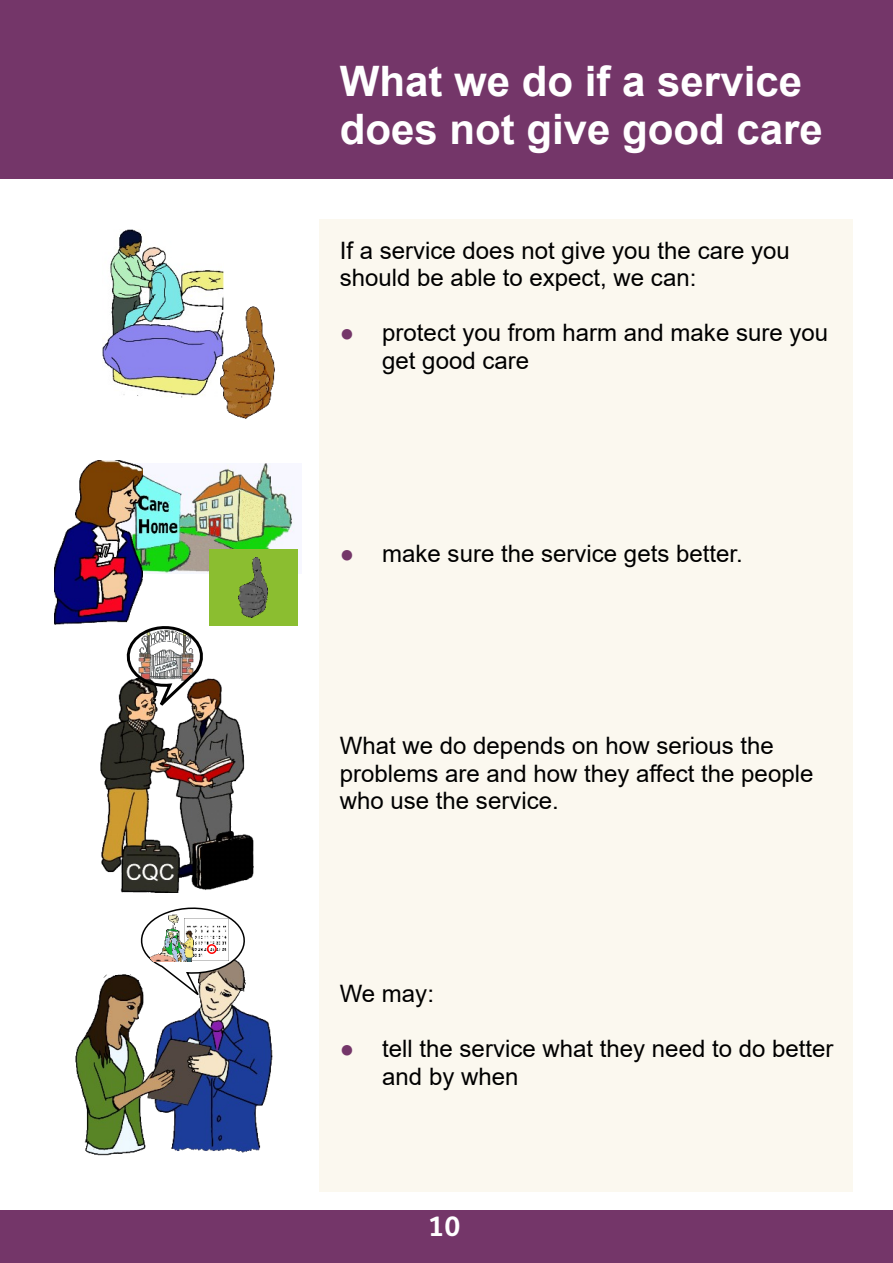
<style>
.page{position:relative;width:893px;height:1263px;background:#fff}
.page>*{position:absolute;margin:0;border:0;box-sizing:border-box;transform-origin:0 0}
.t1{font:700 42px/48.2px "Arial";color:#fff}
.t2{font:700 27px "FS Me";color:#fff}
.t3{font:24px/27.5px "Arial";color:#000}
.s1{font-family:"Times New Roman";color:#743669}
</style>
<div class="page">
<div style="left:0;top:1210px;width:893px;height:53px;background:#743669"></div>
<img style="left:142px;top:464px;width:156px;height:109px">
<div style="left:320px;top:219px;width:533px;height:973px;background:#fbf8ef"></div>
<div style="left:0;top:0;width:893px;height:178px;background:#743669"></div>
<img style="left:54px;top:461px;width:88px;height:164px">
<div style="left:209px;top:549px;width:88px;height:77px;background:#8bbe30"></div>
<img style="left:239px;top:557px;width:29px;height:60px">
<img style="left:102px;top:229px;width:121px;height:168px">
<img style="left:219px;top:306px;width:56px;height:113px">
<img style="left:100px;top:678px;width:154px;height:214px">
<img style="left:119px;top:621px;width:91px;height:96px">
<img style="left:75px;top:974px;width:198px;height:182px">
<svg style="left:133px;top:907px;width:122px;height:93px"></svg>
<img style="left:202px;top:918px;width:26px;height:43px">
<img style="left:151px;top:914px;width:51px;height:47px">
<div style="left:207px;top:944px;width:10px;height:10px;border:2px solid #f00;border-radius:50%"></div>
<h1 class="t1" style="left:340px;top:61px;width:485px">What we do if a service does not give good care</h1>
<p class="t3" style="left:340px;top:239px;width:452px">If a service does not give you the care you should be able to expect, we can:</p>
<p class="t3" style="left:382px;top:321px;width:447px;text-indent:-43px"><span class="s1">●</span> protect you from harm and make sure you get good care</p>
<p class="t3" style="left:340px;top:542px;width:405px"><span class="s1">●</span> make sure the service gets better.</p>
<p class="t3" style="left:340px;top:734px;width:475px">What we do depends on how serious the problems are and how they affect the people who use the service.</p>
<p class="t3" style="left:340px;top:982px;width:96px">We may:</p>
<p class="t3" style="left:382px;top:1037px;width:453px;text-indent:-43px"><span class="s1">●</span> tell the service what they need to do better and by when</p>
<p class="t2" style="left:428px;top:1216px;width:33px">10</p>
</div>
